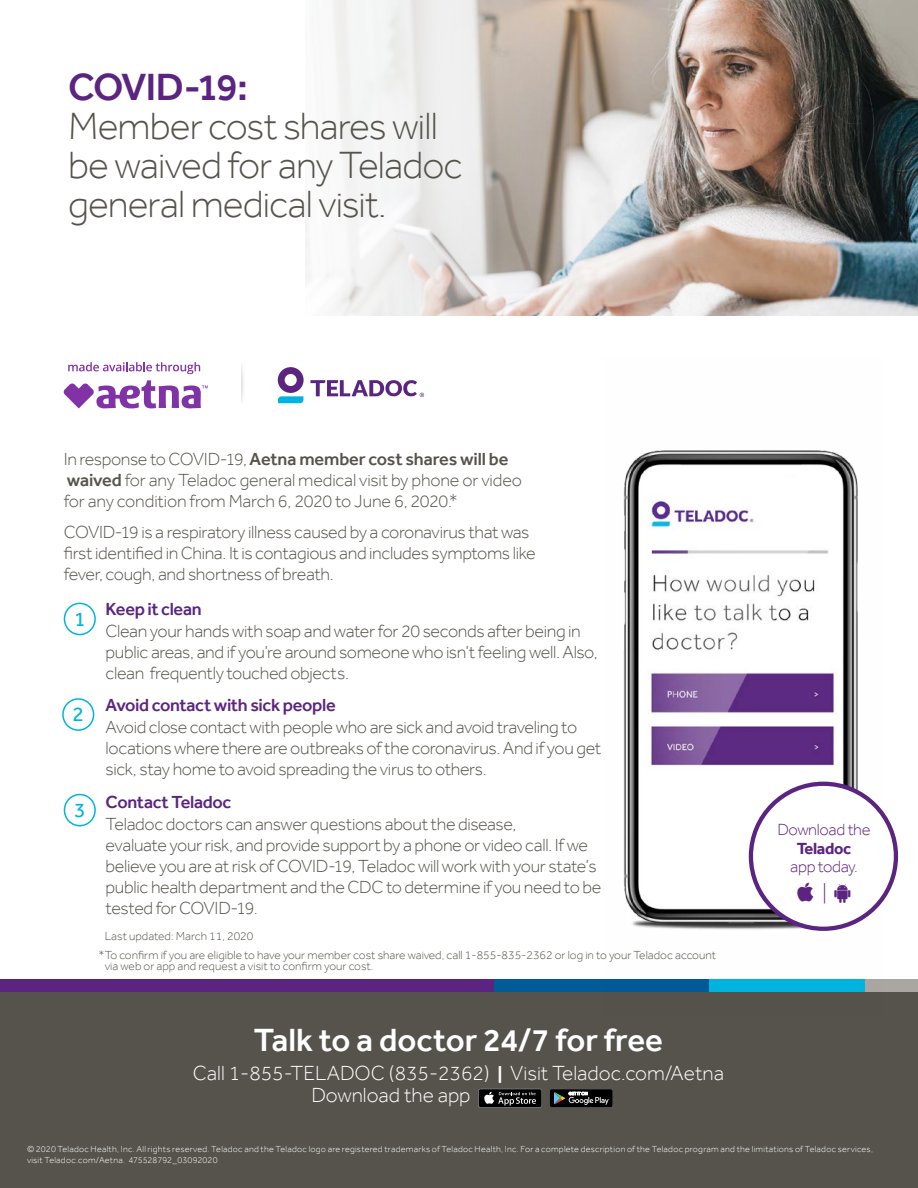
<style>
.page{position:relative;width:918px;height:1188px;background:#fff}
.page>*{position:absolute;margin:0;border:0;box-sizing:border-box;transform-origin:0 0}
.t1{font:300 39px/39px "Effra";letter-spacing:-.025em;color:#55534c}
.t2{font:500 33px "Effra";letter-spacing:-.005em;color:#fff}
.t3{font:300 21px "Effra";color:#fff}
.t4{font:21px "Effra";color:#00b4df}
.t5{font:300 20.4px "Effra";color:#5b2481}
.t6{font:300 18px/21px "Effra";letter-spacing:-.02em;color:#55534c}
.t7{font:500 18px "Effra";letter-spacing:-.02em;color:#5b2481}
.t8{font:300 16.5px "Effra";letter-spacing:-.02em;color:#5b2481}
.t9{font:700 16.5px "Effra";letter-spacing:-.02em;color:#5b2481}
.t10{font:300 12px/11.4px "Effra";color:#55534c}
.t11{font:300 9px/10.5px "Effra";letter-spacing:.025em;color:#fff}
.s1{font-weight:500;color:#5b2481}
.s2{font-weight:500}
.s3{font-weight:500;font-size:16.8px}
</style>
<div class="page">
<img style="left:542px;top:0;width:376px;height:315px">
<svg style="left:305px;top:0;width:237px;height:316px;fill:#efefef"></svg>
<div style="left:0;top:989px;width:918px;height:199px;background:#55534c"></div>
<div style="left:0;top:979px;width:904px;height:12px;background:#5b2481"></div>
<div style="left:494px;top:979px;width:271px;height:12px;background:#005b97"></div>
<div style="left:865px;top:979px;width:53px;height:12px;background:#aaa6a2"></div>
<div style="left:478px;top:1089px;width:64px;height:19px;background:#1b1b1b;border-radius:2px"></div>
<div style="left:479px;top:1089px;width:63px;height:18px;background:#000;border-radius:2px"></div>
<svg style="left:484px;top:1092px;width:52px;height:14px"></svg>
<svg style="left:550px;top:1089px;width:63px;height:18px"></svg>
<div style="left:64px;top:794px;width:32px;height:32px;border:2px solid #00b4df;border-radius:50%"></div>
<div style="left:62px;top:698px;width:32px;height:33px;border:2px solid #00b4df;border-radius:50%"></div>
<div style="left:64px;top:603px;width:32px;height:32px;border:2px solid #00b4df;border-radius:50%"></div>
<svg style="left:278px;top:367px;width:26px;height:36px"></svg>
<svg style="left:310px;top:380px;width:114px;height:17px"></svg>
<img style="left:241px;top:365px;width:3px;height:38px">
<svg style="left:64px;top:380px;width:144px;height:28px"></svg>
<svg style="left:68px;top:362px;width:132px;height:12px"></svg>
<img style="left:602px;top:450px;width:279px;height:542px">
<div style="left:751px;top:784px;width:145px;height:145px;background:#fff;border-radius:50%"></div>
<div style="left:749px;top:782px;width:149px;height:149px;border:4px solid #5b2481;border-radius:50%"></div>
<p class="t1" style="left:68px;top:68px;width:396px"><span class="s1">COVID-19:<br></span>Member cost shares will be waived for any Teladoc general medical visit.</p>
<p class="t6" style="left:64px;top:448px;width:460px">In response to COVID-19, <span class="s2">Aetna member cost shares will be waived</span> for any Teladoc general medical visit by phone or video for any condition from March 6, 2020 to June 6, 2020.*</p>
<p class="t6" style="left:64px;top:521px;width:474px">COVID-19 is a respiratory illness caused by a coronavirus that was first identified in China. It is contagious and includes symptoms like fever, cough, and shortness of breath.</p>
<p class="t7" style="left:106px;top:598px;width:98px">Keep it clean</p>
<p class="t6" style="left:106px;top:620px;width:494px">Clean your hands with soap and water for 20 seconds after being in public areas, and if you’re around someone who isn’t feeling well. Also, clean frequently touched objects.</p>
<p class="t7" style="left:106px;top:694px;width:232px">Avoid contact with sick people</p>
<p class="t6" style="left:106px;top:717px;width:497px">Avoid close contact with people who are sick and avoid traveling to locations where there are outbreaks of the coronavirus. And if you get sick, stay home to avoid spreading the virus to others.</p>
<p class="t7" style="left:106px;top:791px;width:127px">Contact Teladoc</p>
<p class="t6" style="left:106px;top:813px;width:497px">Teladoc doctors can answer questions about the disease,<br>evaluate your risk, and provide support by a phone or video call. If we believe you are at risk of COVID-19, Teladoc will work with your state’s public health department and the CDC to determine if you need to be tested for COVID-19.</p>
<p class="t4" style="left:74px;top:607px;width:13px">1</p>
<p class="t4" style="left:73px;top:702px;width:13px">2</p>
<p class="t4" style="left:74px;top:798px;width:13px">3</p>
<p class="t10" style="left:105px;top:930px;width:150px">Last updated: March 11, 2020</p>
<p class="t10" style="left:105px;top:949px;width:613px;text-indent:-6px">*To confirm if you are eligible to have your member cost share waived, call 1-855-835-2362 or log in to your Teladoc account via web or app and request a visit to confirm your cost.</p>
<p class="t2" style="left:254px;top:1021px;width:411px">Talk to a doctor 24/7 for free</p>
<p class="t3" style="left:193px;top:1061px;width:533px">Call 1-855-TELADOC (835-2362) <span class="s3">|</span> Visit Teladoc.com/Aetna</p>
<p class="t3" style="left:311px;top:1084px;width:161px">Download the app</p>
<p class="t8" style="left:778px;top:820px;width:95px">Download the</p>
<p class="t9" style="left:797px;top:838px;width:56px">Teladoc</p>
<p class="t8" style="left:790px;top:857px;width:69px">app today.</p>
<p class="t5" style="left:823px;top:882px;width:6px">|</p>
<p class="t11" style="left:27px;top:1144px;width:848px">© 2020 Teladoc Health, Inc. All rights reserved. Teladoc and the Teladoc logo are registered trademarks of Teladoc Health, Inc. For a complete description of the Teladoc program and the limitations of Teladoc services, visit Teladoc.com/Aetna. 475528792_03092020</p>
</div>
